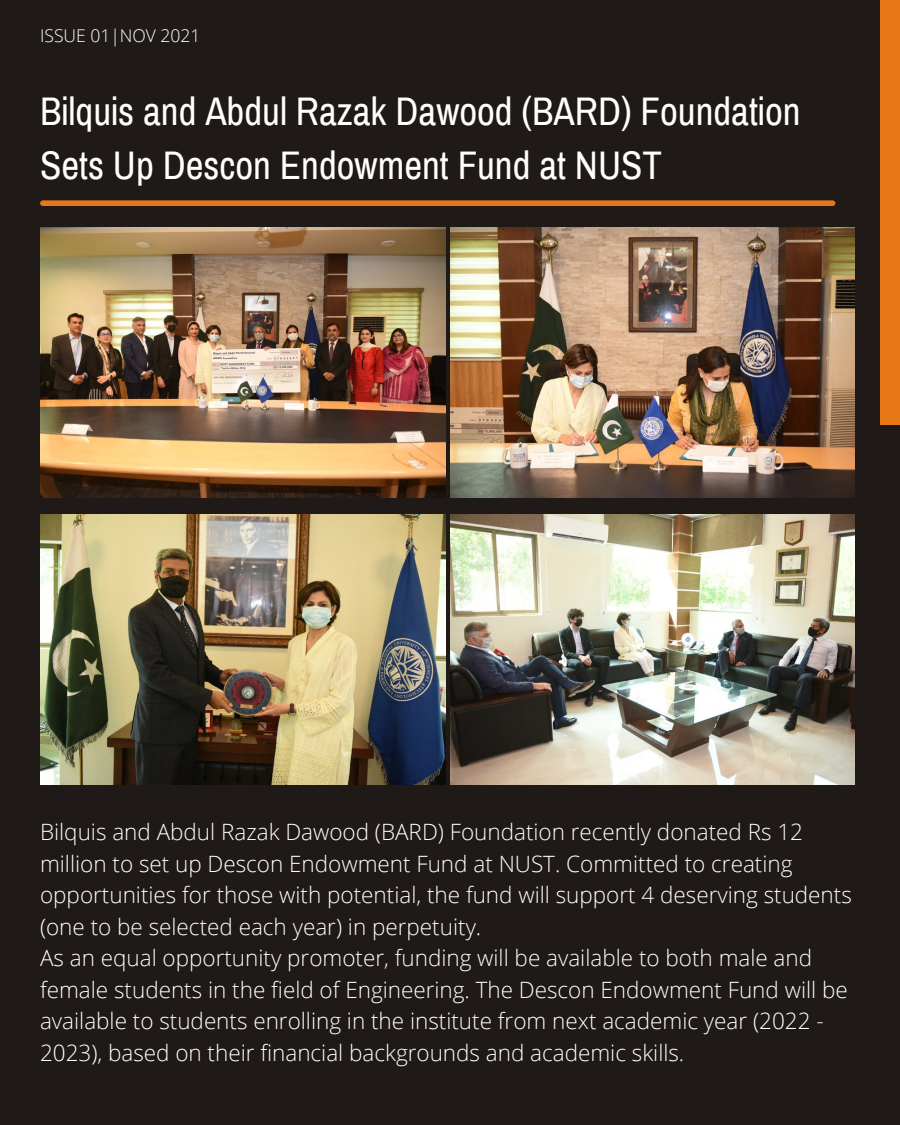
<style>
.page{position:relative;width:900px;height:1125px;background:#1f1a17}
.page>*{position:absolute;margin:0;border:0;box-sizing:border-box;transform-origin:0 0}
.t1{font:39px/54px "Archivo Narrow";color:#fff}
.t2{font:300 22.5px/31.5px "Open Sans";color:#fff}
.t3{font:300 17.55px "Open Sans";color:#fff}
</style>
<div class="page">
<div style="left:881px;top:0;width:19px;height:425px;background:#e77817"></div>
<img style="left:450px;top:515px;width:405px;height:270px">
<img style="left:40px;top:227px;width:405px;height:270px">
<img style="left:450px;top:227px;width:405px;height:270px">
<img style="left:40px;top:515px;width:405px;height:270px">
<div style="left:43px;top:200px;width:790px;height:6px;background:#e77817"></div>
<p class="t3" style="left:40px;top:24px;width:162px">ISSUE 01|NOV 2021</p>
<p class="t1" style="left:40px;top:85px;width:762px">Bilquis and Abdul Razak Dawood (BARD) Foundation<br>Sets Up Descon Endowment Fund at NUST</p>
<p class="t2" style="left:40px;top:816px;width:813px">Bilquis and Abdul Razak Dawood (BARD) Foundation recently donated Rs 12 million to set up Descon Endowment Fund at NUST. Committed to creating opportunities for those with potential, the fund will support 4 deserving students (one to be selected each year) in perpetuity.</p>
<p class="t2" style="left:40px;top:942px;width:809px">As an equal opportunity promoter, funding will be available to both male and female students in the field of Engineering. The Descon Endowment Fund will be available to students enrolling in the institute from next academic year (2022 - 2023), based on their financial backgrounds and academic skills.</p>
</div>
